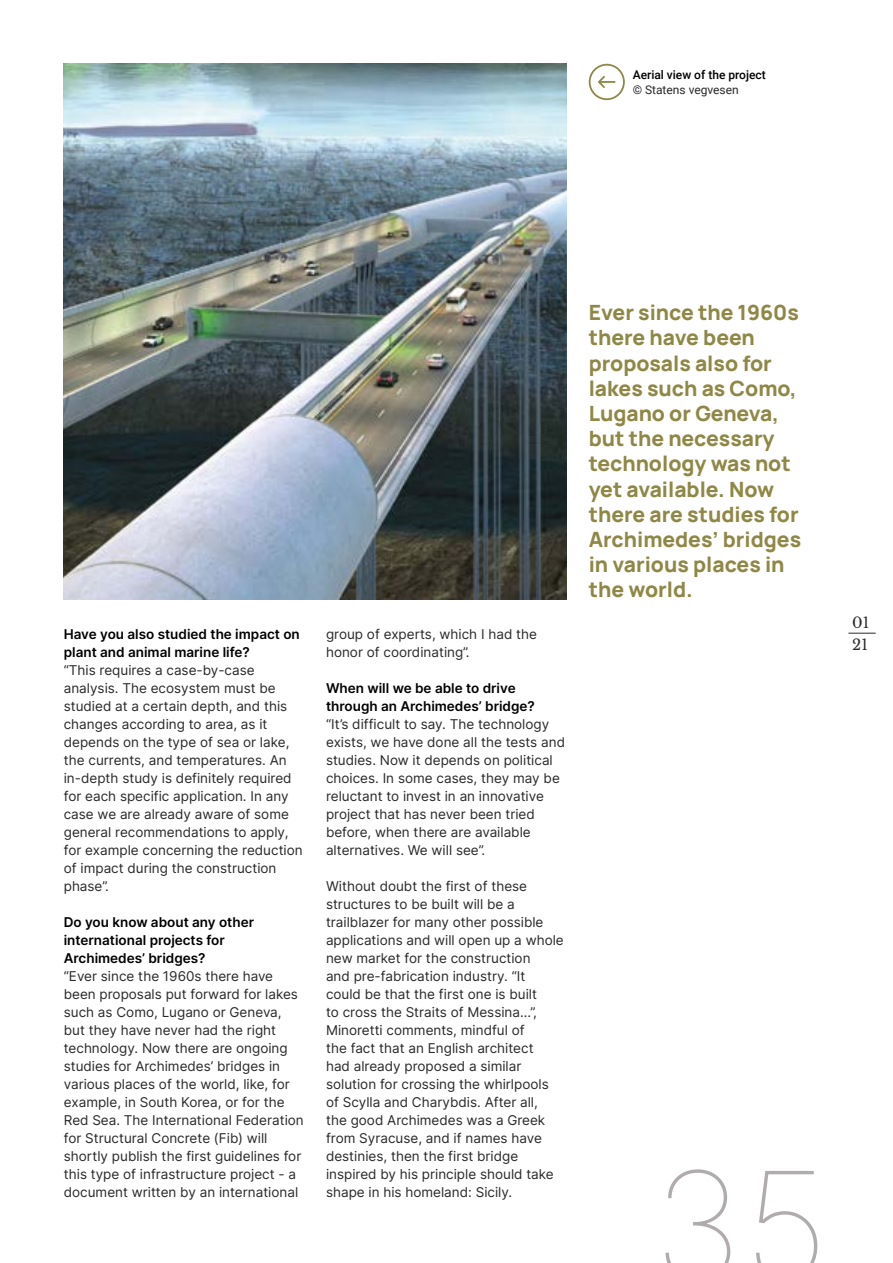
<style>
.page{position:relative;width:893px;height:1263px;background:#fff}
.page>*{position:absolute;margin:0;border:0;box-sizing:border-box;transform-origin:0 0}
.t1{font:100 150px "Inter";color:#b0abad}
.t2{font:800 21px/25.2px "Manrope";color:#8f8745}
.t3{font:14.7px "Libre Baskerville";color:#2a292a}
.t4{font:13.5px/18px "Inter";color:#2a292a}
.t5{font:600 13.5px/18px "Inter";color:#000}
.t6{font:500 12px "Roboto";color:#000}
.t7{font:12px "Roboto";color:#2a292a}
</style>
<div class="page">
<svg style="left:848px;top:633px;width:28px;height:1px"></svg>
<img style="left:63px;top:64px;width:504px;height:536px">
<svg style="left:589px;top:64px;width:36px;height:36px"></svg>
<p class="t6" style="left:633px;top:67px;width:135px">Aerial view of the project</p>
<p class="t7" style="left:633px;top:81px;width:108px">© Statens vegvesen</p>
<p class="t5" style="left:64px;top:625px;width:238px">Have you also studied the impact on plant and animal marine life?</p>
<p class="t4" style="left:64px;top:661px;width:240px">“This requires a case-by-case analysis. The ecosystem must be studied at a certain depth, and this changes according to area, as it depends on the type of sea or lake, the currents, and temperatures. An in-depth study is definitely required for each specific application. In any case we are already aware of some general recommendations to apply, for example concerning the reduction of impact during the construction phase”.</p>
<p class="t5" style="left:64px;top:913px;width:192px">Do you know about any other international projects for<br>Archimedes’ bridges?</p>
<p class="t4" style="left:64px;top:967px;width:242px">“Ever since the 1960s there have been proposals put forward for lakes such as Como, Lugano or Geneva, but they have never had the right technology. Now there are ongoing studies for Archimedes’ bridges in various places of the world, like, for example, in South Korea, or for the Red Sea. The International Federation for Structural Concrete (Fib) will shortly publish the first guidelines for this type of infrastructure project - a document written by an international</p>
<p class="t4" style="left:326px;top:624px;width:213px">group of experts, which I had the honor of coordinating”.</p>
<p class="t5" style="left:326px;top:678px;width:210px">When will we be able to drive through an Archimedes’ bridge?</p>
<p class="t4" style="left:326px;top:714px;width:241px">“It’s difficult to say. The technology exists, we have done all the tests and studies. Now it depends on political choices. In some cases, they may be reluctant to invest in an innovative project that has never been tried before, when there are available alternatives. We will see”.</p>
<p class="t4" style="left:326px;top:876px;width:239px">Without doubt the first of these structures to be built will be a trailblazer for many other possible applications and will open up a whole new market for the construction<br>and pre-fabrication industry. “It could be that the first one is built<br>to cross the Straits of Messina...”, Minoretti comments, mindful of<br>the fact that an English architect<br>had already proposed a similar solution for crossing the whirlpools of Scylla and Charybdis. After all,<br>the good Archimedes was a Greek from Syracuse, and if names have destinies, then the first bridge inspired by his principle should take shape in his homeland: Sicily.</p>
<h2 class="t2" style="left:589px;top:299px;width:214px">Ever since the 1960s there have been proposals also for lakes such as Como,<br>Lugano or Geneva, but the necessary technology was not yet available. Now there are studies for<br>Archimedes’ bridges in various places in the world.</h2>
<h1 class="t1" style="left:651px;top:1116px;width:179px">35</h1>
<p class="t3" style="left:852px;top:613px;width:19px">01</p>
<p class="t3" style="left:852px;top:635px;width:17px">21</p>
</div>
